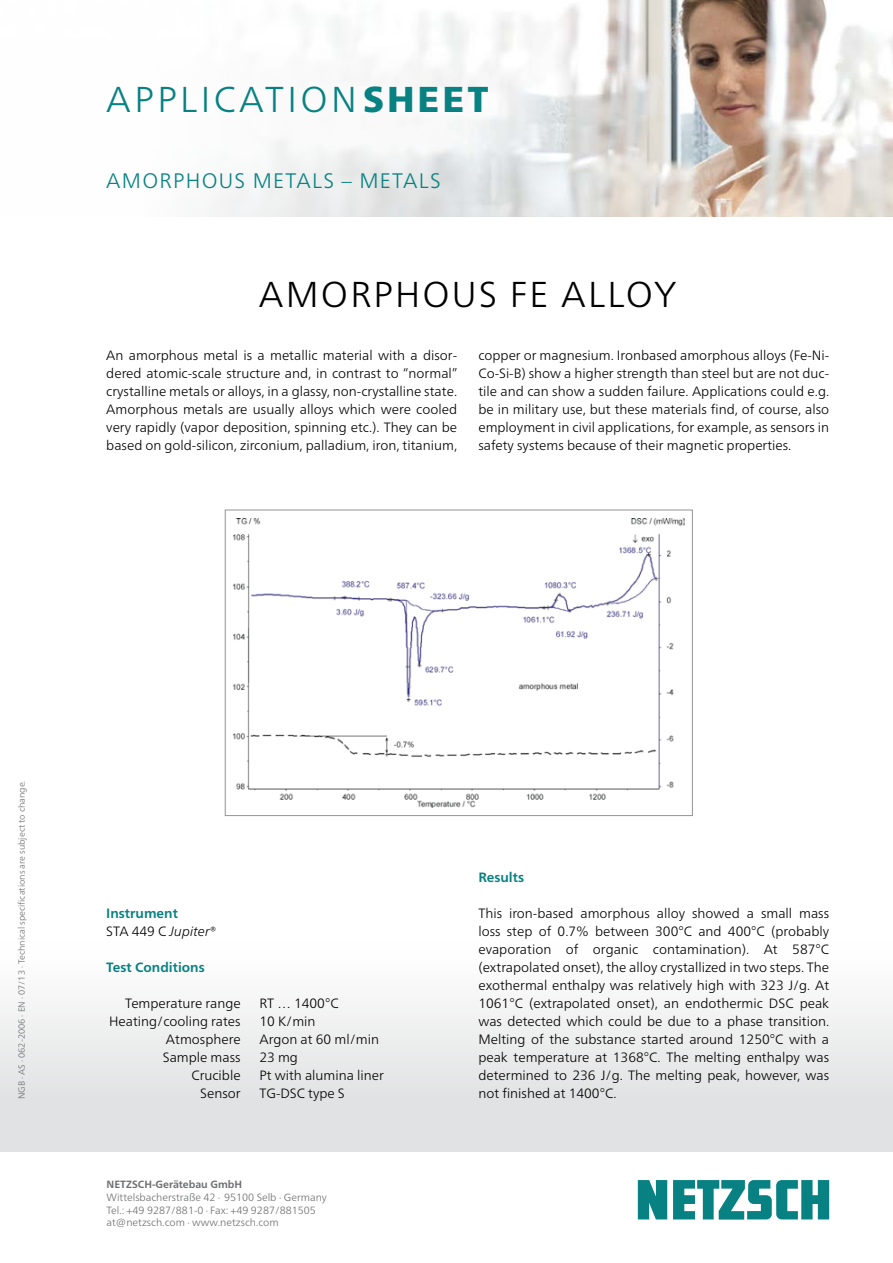
<style>
.page{position:relative;width:893px;height:1263px;background:#fff}
.page>*{position:absolute;margin:0;border:0;box-sizing:border-box;transform-origin:0 0}
.t1{font:300 36px "Frutiger Neue LTW1 G";letter-spacing:.095em;color:#078182}
.Sheet_Headline{font:300 36px "Frutiger Neue LTW1 G";letter-spacing:.06em;color:#000}
.t2{font:300 21px "Frutiger Neue LTW1 G";letter-spacing:.06em;color:#078182}
.Sheet_Zwischenübersc{font:300 13.5px/18px "Frutiger Neue LTW1 G";color:#000;text-align:justify}
.Sheet_Zwischenübersc-2{font:700 13.5px "Frutiger Neue LTW1 G";color:#078182}
.t3{font:300 10.5px/12.8px "Frutiger Neue LTW1 G";color:#6d6e70}
.t4{font:700 10.5px "Frutiger Neue LTW1 G";color:#6d6e70}
.Sheet_Bildunterschri{font:300 9px "Frutiger Neue LTW1 G";color:#6d6e70}
.s1{font-weight:900}
.s2{font-style:italic}
</style>
<div class="page">
<img style="left:210px;top:0;width:683px;height:216px">
<svg style="left:638px;top:1180px;width:191px;height:39px"></svg>
<img style="left:232px;top:518px;width:452px;height:289px">
<div style="left:225px;top:510px;width:468px;height:306px;border:1px solid #929496"></div>
<h1 class="t1" style="left:106px;top:78px;width:384px">APPLICATION<span class="s1">SHEET</span></h1>
<p class="t2" style="left:106px;top:168px;width:336px">AMORPHOUS METALS – METALS</p>
<p class="Sheet_Headline" style="left:259px;top:272px;width:419px">AMORPHOUS FE ALLOY</p>
<p class="Sheet_Zwischenübersc" style="left:106px;top:346px;width:353px">An amorphous metal is a metallic material with a disor&shy;dered atomic-scale structure and, in contrast to “normal” crystalline metals or alloys, in a glassy, non-crystalline state.<br>Amorphous metals are usually alloys which were cooled very rapidly (vapor deposition, spinning etc.). They can be based on gold-silicon, zirconium, palladium, iron, titanium,</p>
<p class="Sheet_Zwischenübersc" style="left:478px;top:346px;width:352px">copper or magnesium. Ironbased amorphous alloys (Fe-Ni-Co-Si-B) show a higher strength than steel but are not duc&shy;tile and can show a sudden failure. Applications could e.g. be in military use, but these materials find, of course, also employment in civil applications, for example, as sensors in safety systems because of their magnetic properties.</p>
<p class="Sheet_Bildunterschri" style="left:16px;top:1099px;width:320px;rotate:-90deg">NGB ∙ AS ∙ 062-2006 ∙ EN ∙ 07/13 ∙ Technical specifications are subject to change.</p>
<p class="Sheet_Zwischenübersc-2" style="left:106px;top:905px;width:73px">Instrument</p>
<p class="Sheet_Zwischenübersc" style="left:106px;top:922px;width:112px">STA 449 C <span class="s2">Jupiter</span>®</p>
<p class="Sheet_Zwischenübersc-2" style="left:106px;top:959px;width:100px">Test Conditions</p>
<p class="Sheet_Zwischenübersc" style="left:125px;top:994px;width:117px">Temperature range</p>
<p class="Sheet_Zwischenübersc" style="left:109px;top:1012px;width:133px">Heating/cooling rates</p>
<p class="Sheet_Zwischenübersc" style="left:166px;top:1030px;width:76px">Atmosphere</p>
<p class="Sheet_Zwischenübersc" style="left:163px;top:1048px;width:79px">Sample mass</p>
<p class="Sheet_Zwischenübersc" style="left:191px;top:1066px;width:51px">Crucible</p>
<p class="Sheet_Zwischenübersc" style="left:200px;top:1084px;width:42px">Sensor</p>
<p class="Sheet_Zwischenübersc" style="left:259px;top:994px;width:81px">RT … 1400°C</p>
<p class="Sheet_Zwischenübersc" style="left:259px;top:1012px;width:58px">10 K/min</p>
<p class="Sheet_Zwischenübersc" style="left:259px;top:1030px;width:121px">Argon at 60 ml/min<br>23 mg</p>
<p class="Sheet_Zwischenübersc" style="left:259px;top:1066px;width:126px">Pt with alumina liner</p>
<p class="Sheet_Zwischenübersc" style="left:259px;top:1084px;width:87px">TG-DSC type S</p>
<p class="t4" style="left:107px;top:1178px;width:137px">NETZSCH-Gerätebau GmbH</p>
<p class="t3" style="left:107px;top:1191px;width:222px">Wittelsbacherstraße 42 ∙ 95100 Selb ∙ Germany<br>Tel.: +49 9287/881-0 ∙ Fax: +49 9287/881505 at@netzsch.com ∙ www.netzsch.com</p>
<p class="Sheet_Zwischenübersc-2" style="left:478px;top:869px;width:47px">Results</p>
<p class="Sheet_Zwischenübersc" style="left:478px;top:904px;width:352px">This iron-based amorphous alloy showed a small mass loss step of 0.7% between 300°C and 400°C (probably evaporation of organic contamination). At 587°C (extrapolated onset), the alloy crystallized in two steps. The exothermal enthalpy was relatively high with 323 J/g. At 1061°C (extrapolated onset), an endothermic DSC peak was detected which could be due to a phase transition.<br>Melting of the substance started around 1250°C with a peak temperature at 1368°C. The melting enthalpy was determined to 236 J/g. The melting peak, however, was not finished at 1400°C.</p>
</div>
